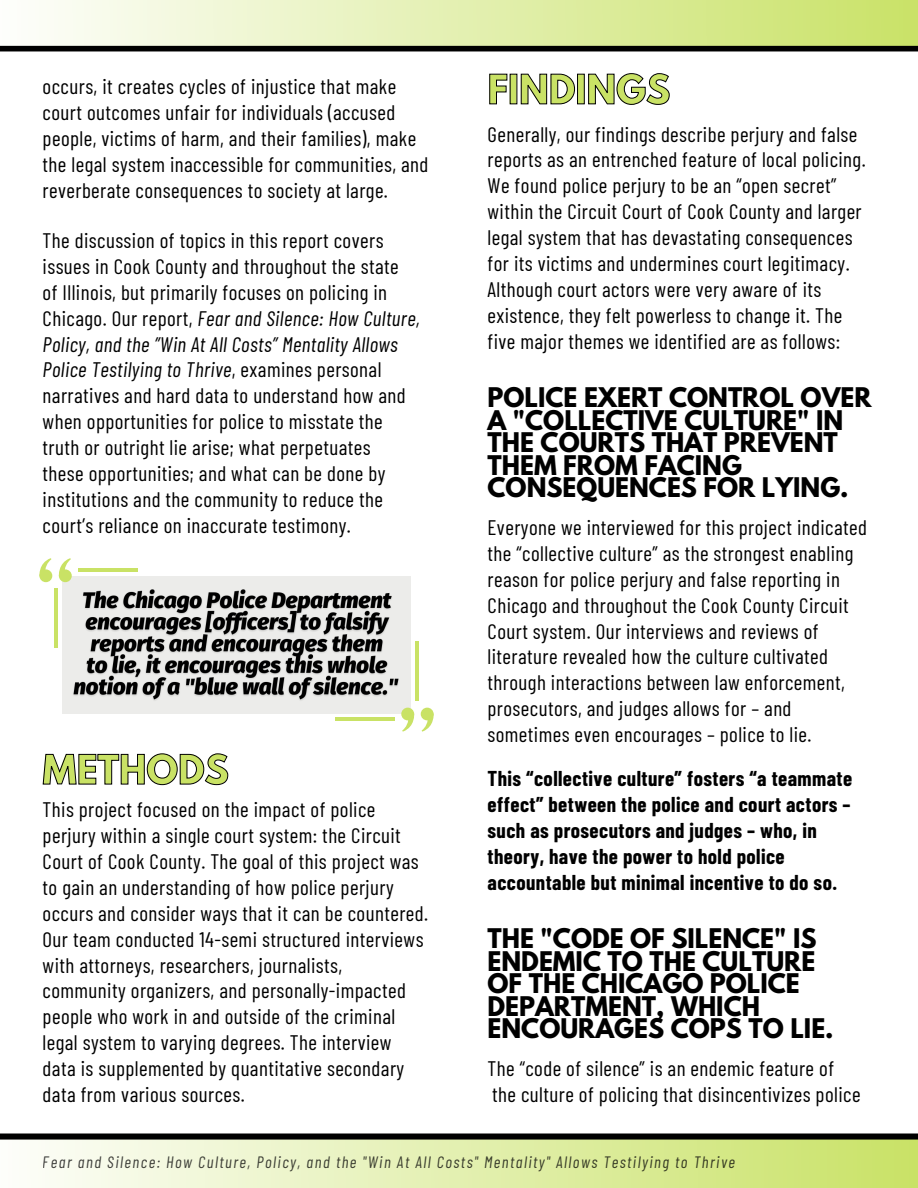
<style>
.page{position:relative;width:918px;height:1188px;background:#fff}
.page>*{position:absolute;margin:0;border:0;box-sizing:border-box;transform-origin:0 0}
.t1{font:700 36px "League Spartan";color:#c9e265}
.t2{font:700 24px/22.5px "League Spartan";color:#000}
.t3{font:21px/25.8px "Barlow Condensed";letter-spacing:.02em;color:#000}
.t4{font:700 21px/25.8px "Barlow Condensed";letter-spacing:.02em;color:#000}
.t5{font:italic 16.5px "Barlow Condensed";letter-spacing:.09em;color:#000}
.s1{font-style:italic}
</style>
<div class="page">
<div style="left:0;top:0;width:918px;height:49px;background:linear-gradient(to right,#fefefc,#cae268)"></div>
<div style="left:0;top:46px;width:918px;height:5px;background:#000"></div>
<div style="left:0;top:1139px;width:918px;height:49px;background:linear-gradient(to right,#fdfefa,#c9e266)"></div>
<div style="left:0;top:1134px;width:918px;height:5px;background:#000"></div>
<svg style="left:42px;top:753px;width:187px;height:33px"></svg>
<svg style="left:489px;top:73px;width:181px;height:32px"></svg>
<div style="left:62px;top:577px;width:349px;height:136px;background:#e6e6e4"></div>
<img style="left:73px;top:589px;width:326px;height:111px">
<div style="left:401px;top:708px;width:13px;height:12px;background:#c9e265;border-radius:50%"></div>
<svg style="left:402px;top:710px;width:13px;height:21px"></svg>
<div style="left:421px;top:708px;width:13px;height:12px;background:#c9e265;border-radius:50%"></div>
<svg style="left:421px;top:710px;width:13px;height:21px"></svg>
<hr style="left:416px;top:642px;width:3px;height:59px;background:#c9e265">
<hr style="left:335px;top:718px;width:59px;height:3px;background:#c9e265">
<svg style="left:59px;top:569px;width:13px;height:13px"></svg>
<svg style="left:58px;top:558px;width:13px;height:22px"></svg>
<div style="left:39px;top:569px;width:13px;height:13px;background:#c9e265;border-radius:50%"></div>
<svg style="left:39px;top:558px;width:13px;height:22px"></svg>
<hr style="left:54px;top:589px;width:3px;height:59px;background:#c9e265">
<hr style="left:79px;top:569px;width:59px;height:3px;background:#c9e265">
<p class="t3" style="left:43px;top:73px;width:387px">occurs, it creates cycles of injustice that make court outcomes unfair for individuals (accused people, victims of harm, and their families), make the legal system inaccessible for communities, and reverberate consequences to society at large.</p>
<p class="t3" style="left:43px;top:227px;width:379px">The discussion of topics in this report covers issues in Cook County and throughout the state<br>of Illinois, but primarily focuses on policing in Chicago. Our report, <span class="s1">Fear and Silence: How Culture, Policy, and the ”Win At All Costs” Mentality Allows Police Testilying to Thrive</span>, examines personal narratives and hard data to understand how and when opportunities for police to misstate the truth or outright lie arise; what perpetuates<br>these opportunities; and what can be done by institutions and the community to reduce the court’s reliance on inaccurate testimony.</p>
<h1 class="t1" style="left:43px;top:752px;width:188px">METHODS</h1>
<p class="t3" style="left:43px;top:796px;width:387px">This project focused on the impact of police perjury within a single court system: the Circuit Court of Cook County. The goal of this project was to gain an understanding of how police perjury occurs and consider ways that it can be countered.<br>Our team conducted 14-semi structured interviews with attorneys, researchers, journalists, community organizers, and personally-impacted people who work in and outside of the criminal legal system to varying degrees. The interview data is supplemented by quantitative secondary data from various sources.</p>
<h1 class="t1" style="left:488px;top:71px;width:184px">FINDINGS</h1>
<p class="t3" style="left:488px;top:120px;width:380px">Generally, our findings describe perjury and false reports as an entrenched feature of local policing.<br>We found police perjury to be an “open secret” within the Circuit Court of Cook County and larger legal system that has devastating consequences for its victims and undermines court legitimacy.<br>Although court actors were very aware of its existence, they felt powerless to change it. The five major themes we identified are as follows:</p>
<p class="t2" style="left:488px;top:390px;width:386px">POLICE EXERT CONTROL OVER<br>A "COLLECTIVE CULTURE" IN<br>THE COURTS THAT PREVENT<br>THEM FROM FACING<br>CONSEQUENCES FOR LYING.</p>
<p class="t3" style="left:488px;top:514px;width:381px">Everyone we interviewed for this project indicated the “collective culture” as the strongest enabling reason for police perjury and false reporting in Chicago and throughout the Cook County Circuit Court system. Our interviews and reviews of literature revealed how the culture cultivated through interactions between law enforcement, prosecutors, and judges allows for – and sometimes even encourages – police to lie.</p>
<p class="t4" style="left:488px;top:765px;width:366px">This “collective culture” fosters “a teammate effect” between the police and court actors – such as prosecutors and judges – who, in theory, have the power to hold police accountable but minimal incentive to do so.</p>
<p class="t2" style="left:488px;top:931px;width:348px">THE "CODE OF SILENCE" IS<br>ENDEMIC TO THE CULTURE<br>OF THE CHICAGO POLICE<br>DEPARTMENT, WHICH<br>ENCOURAGES COPS TO LIE.</p>
<p class="t3" style="left:488px;top:1055px;width:375px">The “code of silence” is an endemic feature of the culture of policing that disincentivizes police</p>
<p class="t5" style="left:43px;top:1151px;width:694px">Fear and Silence: How Culture, Policy, and the "Win At All Costs" Mentality" Allows Testilying to Thrive</p>
</div>
